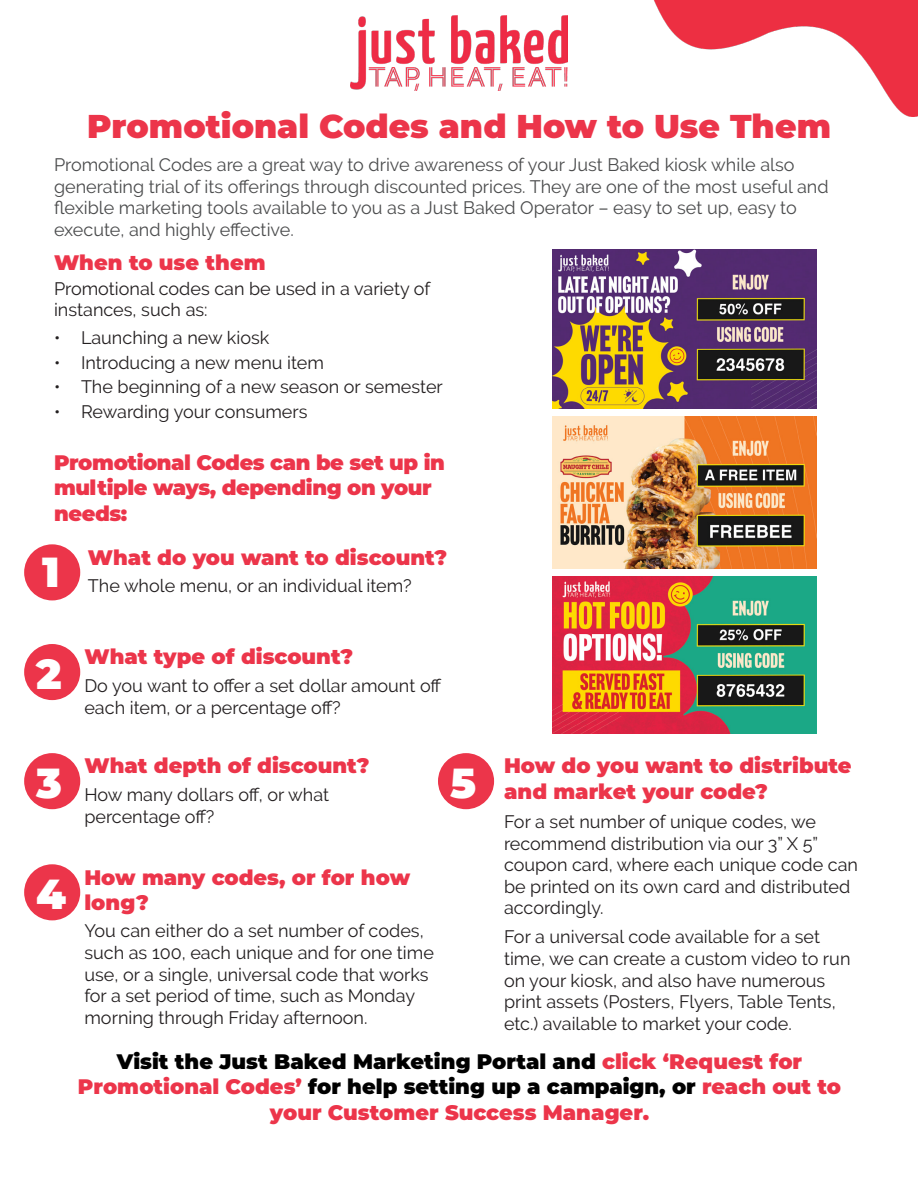
<style>
.page{position:relative;width:918px;height:1188px;background:#fff}
.page>*{position:absolute;margin:0;border:0;box-sizing:border-box;transform-origin:0 0}
.t1{font:900 42px "Montserrat";color:#fff}
.t2{font:900 33px "Montserrat";color:#ec354a}
.t3{font:900 21px/25.2px "Montserrat";color:#ec354a}
.t4{font:900 21px/25.2px "Montserrat";letter-spacing:-.02em;color:#ec354a}
.t5{font:18px/21.6px "Raleway";color:#231f20}
.t6{font:18px/21.6px "Raleway";color:#4b4c4d}
.s1{color:#000}
</style>
<div class="page">
<img style="left:654px;top:0;width:264px;height:117px">
<img style="left:350px;top:15px;width:218px;height:75px">
<img style="left:552px;top:250px;width:265px;height:159px">
<img style="left:552px;top:417px;width:265px;height:151px">
<img style="left:552px;top:576px;width:265px;height:158px">
<div style="left:24px;top:644px;width:56px;height:56px;background:#ec354a;border-radius:50%"></div>
<div style="left:24px;top:544px;width:56px;height:56px;background:#ec354a;border-radius:50%"></div>
<div style="left:24px;top:753px;width:56px;height:56px;background:#ec354a;border-radius:50%"></div>
<div style="left:24px;top:864px;width:56px;height:56px;background:#ec354a;border-radius:50%"></div>
<div style="left:438px;top:753px;width:56px;height:56px;background:#ec354a;border-radius:50%"></div>
<p class="t2" style="left:87px;top:102px;width:745px">Promotional Codes and How to Use Them</p>
<p class="t6" style="left:54px;top:154px;width:776px">Promotional Codes are a great way to drive awareness of your Just Baked kiosk while also generating trial of its offerings through discounted prices. They are one of the most useful and flexible marketing tools available to you as a Just Baked Operator – easy to set up, easy to execute, and highly effective.</p>
<p class="t3" style="left:54px;top:249px;width:213px">When to use them</p>
<p class="t5" style="left:54px;top:278px;width:378px">Promotional codes can be used in a variety of instances, such as:</p>
<p class="t5" style="left:54px;top:327px;width:217px">• Launching a new kiosk</p>
<p class="t5" style="left:54px;top:351px;width:272px">• Introducing a new menu item</p>
<p class="t5" style="left:54px;top:376px;width:390px">• The beginning of a new season or semester</p>
<p class="t5" style="left:54px;top:401px;width:255px">• Rewarding your consumers</p>
<p class="t4" style="left:54px;top:449px;width:392px">Promotional Codes can be set up in multiple ways, depending on your needs:</p>
<p class="t1" style="left:42px;top:540px;width:19px">1</p>
<p class="t3" style="left:88px;top:543px;width:361px">What do you want to discount?</p>
<p class="t5" style="left:88px;top:575px;width:325px">The whole menu, or an individual item?</p>
<p class="t1" style="left:36px;top:643px;width:27px">2</p>
<p class="t1" style="left:36px;top:752px;width:27px">3</p>
<p class="t3" style="left:84px;top:643px;width:270px">What type of discount?</p>
<p class="t5" style="left:84px;top:675px;width:359px">Do you want to offer a set dollar amount off each item, or a percentage off?</p>
<p class="t3" style="left:84px;top:752px;width:286px">What depth of discount?</p>
<p class="t5" style="left:84px;top:784px;width:246px">How many dollars off, or what percentage off?</p>
<p class="t1" style="left:450px;top:752px;width:27px">5</p>
<p class="t1" style="left:36px;top:863px;width:31px">4</p>
<p class="t3" style="left:84px;top:863px;width:327px">How many codes, or for how long?</p>
<p class="t5" style="left:84px;top:920px;width:351px">You can either do a set number of codes, such as 100, each unique and for one time use, or a single, universal code that works for a set period of time, such as Monday morning through Friday afternoon.</p>
<p class="t3" style="left:504px;top:752px;width:349px">How do you want to distribute and market your code?</p>
<p class="t5" style="left:504px;top:811px;width:356px">For a set number of unique codes, we recommend distribution via our 3” X 5” coupon card, where each unique code can be printed on its own card and distributed accordingly.</p>
<p class="t5" style="left:504px;top:926px;width:348px">For a universal code available for a set time, we can create a custom video to run on your kiosk, and also have numerous print assets (Posters, Flyers, Table Tents, etc.) available to market your code.</p>
<p class="t3" style="left:78px;top:1048px;width:765px;text-align:center"><span class="s1">Visit the Just Baked Marketing Portal and</span> click ‘Request for<br>Promotional Codes’ <span class="s1">for help setting up a campaign, or</span> reach out to your Customer Success Manager.</p>
</div>
